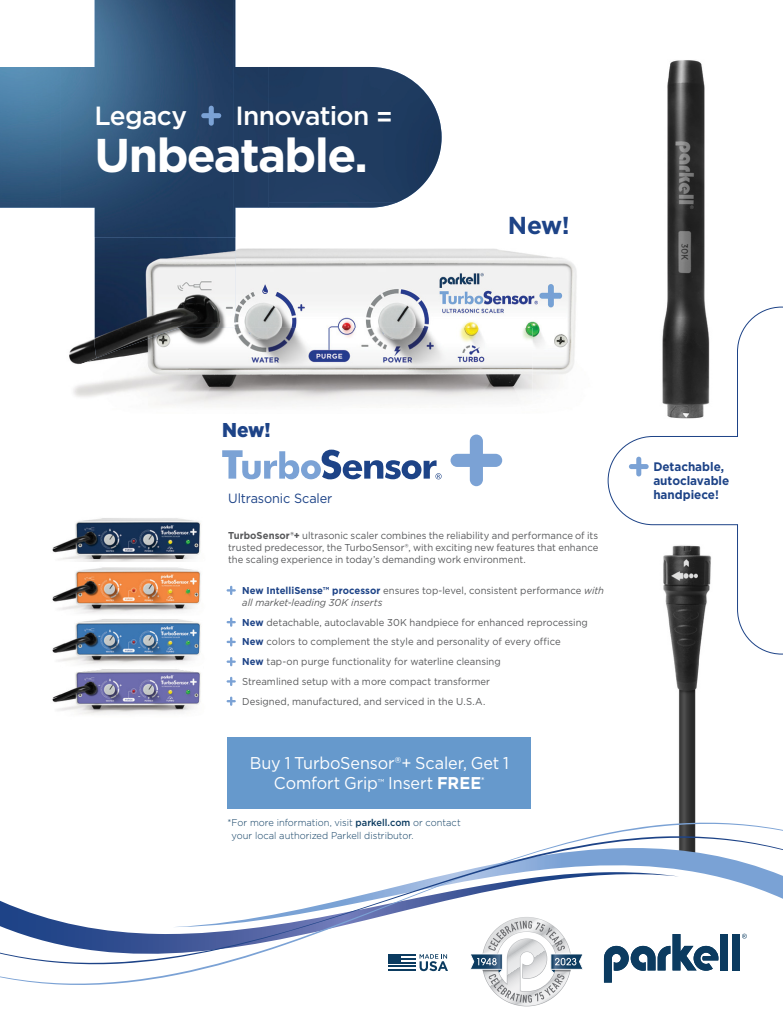
<style>
.page{position:relative;width:783px;height:1026px;background:#fff}
.page>*{position:absolute;margin:0;border:0;box-sizing:border-box;transform-origin:0 0}
.t1{font:700 47.3px "Gotham";letter-spacing:-.035em;color:#fff}
.t2{font:500 26.3px "Gotham";letter-spacing:-.025em;color:#fff}
.t3{font:700 24.5px "Gotham";color:#1d4387}
.t4{font:900 20px "Gotham";color:#1d4387;scale:.95 1}
.t5{font:17px/20.5px "Gotham";letter-spacing:-.01em;color:#fff;text-align:center;scale:.95 1}
.t6{font:13.3px "Gotham";letter-spacing:-.01em;color:#1d4387;scale:.95 1}
.t7{font:700 12.4px/13.6px "Gotham";color:#1d4387;scale:.95 1}
.t8{font:10px/19.8px "Gotham";letter-spacing:.005em;color:#58595b;scale:.95 1}
.t9{font:300 9.8px/12.9px "Gotham";color:#0b3b60;scale:.95 1}
.s1{font-weight:700}
.s2{font-weight:700;color:#1d4387}
.s3{font-style:italic}
.s4{font-weight:500}
</style>
<div class="page">
<svg style="left:426px;top:93px;width:16px;height:88px"></svg>
<img style="left:60px;top:0;width:208px;height:237px">
<img style="left:0;top:67px;width:60px;height:141px">
<div style="left:268px;top:67px;width:158px;height:135px;background:#203c60"></div>
<img style="left:268px;top:202px;width:130px;height:6px">
<svg style="left:607px;top:306px;width:176px;height:349px"></svg>
<svg style="left:629px;top:457px;width:20px;height:19px"></svg>
<img style="left:640px;top:541px;width:88px;height:282px">
<img style="left:640px;top:60px;width:88px;height:363px">
<img style="left:52px;top:518px;width:149px;height:197px">
<img style="left:52px;top:560px;width:149px;height:1px">
<img style="left:52px;top:664px;width:149px;height:7px">
<svg style="left:201px;top:106px;width:20px;height:20px"></svg>
<img style="left:94px;top:237px;width:1px;height:91px">
<img style="left:235px;top:237px;width:342px;height:106px">
<img style="left:532px;top:343px;width:43px;height:49px">
<img style="left:95px;top:237px;width:140px;height:91px">
<img style="left:69px;top:328px;width:463px;height:78px">
<svg style="left:0;top:823px;width:783px;height:162px"></svg>
<svg style="left:0;top:836px;width:783px;height:129px"></svg>
<div style="left:227px;top:738px;width:304px;height:71px;background:#69c"></div>
<svg style="left:742px;top:934px;width:5px;height:5px"></svg>
<div style="left:721px;top:934px;width:7px;height:36px;background:#0b3b60"></div>
<div style="left:732px;top:934px;width:7px;height:36px;background:#0b3b60"></div>
<svg style="left:604px;top:934px;width:114px;height:49px"></svg>
<hr style="left:388px;top:969px;width:28px;height:2px;background:#0b3b60">
<hr style="left:388px;top:965px;width:28px;height:2px;background:#0b3b60">
<div style="left:388px;top:954px;width:13px;height:10px;background:#0b3b60"></div>
<svg style="left:402px;top:954px;width:46px;height:17px"></svg>
<svg style="left:470px;top:916px;width:114px;height:91px"></svg>
<svg style="left:222px;top:450px;width:220px;height:29px"></svg>
<svg style="left:451px;top:435px;width:51px;height:51px"></svg>
<svg style="left:227px;top:586px;width:9px;height:9px"></svg>
<svg style="left:227px;top:618px;width:9px;height:9px"></svg>
<svg style="left:227px;top:637px;width:9px;height:10px"></svg>
<svg style="left:227px;top:657px;width:9px;height:9px"></svg>
<svg style="left:227px;top:677px;width:9px;height:9px"></svg>
<svg style="left:227px;top:697px;width:9px;height:9px"></svg>
<h2 class="t2" style="left:94px;top:98px;width:94px">Legacy</h2>
<h2 class="t2" style="left:235px;top:98px;width:159px">Innovation =</h2>
<h1 class="t1" style="left:94px;top:124px;width:275px">Unbeatable.</h1>
<h3 class="t3" style="left:508px;top:209px;width:64px">New!</h3>
<h3 class="t4" style="left:222px;top:418px;width:52px">New!</h3>
<h3 class="t6" style="left:228px;top:489px;width:111px">Ultrasonic Scaler</h3>
<p class="t8" style="left:228px;top:529px;width:391px;line-height:12px;text-align:justify"><span class="s1">TurboSensor®+</span> ultrasonic scaler combines the reliability and performance of its trusted predecessor, the TurboSensor®, with exciting new features that enhance the scaling experience in today’s demanding work environment.</p>
<p class="t8" style="left:242px;top:584px;width:382px;line-height:12px"><span class="s2">New IntelliSense™ processor</span> ensures top-level, consistent performance <span class="s3">with all market-leading 30K inserts</span></p>
<p class="t8" style="left:242px;top:612px;width:365px"><span class="s2">New</span> detachable, autoclavable 30K handpiece for enhanced reprocessing <span class="s2">New</span> colors to complement the style and personality of every office<br><span class="s2">New</span> tap-on purge functionality for waterline cleansing<br>Streamlined setup with a more compact transformer<br>Designed, manufactured, and serviced in the U.S.A.</p>
<h3 class="t5" style="left:250px;top:752px;width:274px">Buy 1 TurboSensor®+ Scaler, Get 1<br>Comfort Grip<sup>™</sup> Insert <span class="s1">FREE</span><sup>*</sup></h3>
<p class="t9" style="left:232px;top:816px;width:243px;text-indent:-4px">*For more information, visit <span class="s4">parkell.com</span> or contact your local authorized Parkell distributor.</p>
<p class="t7" style="left:653px;top:460px;width:82px">Detachable, autoclavable handpiece!</p>
</div>
